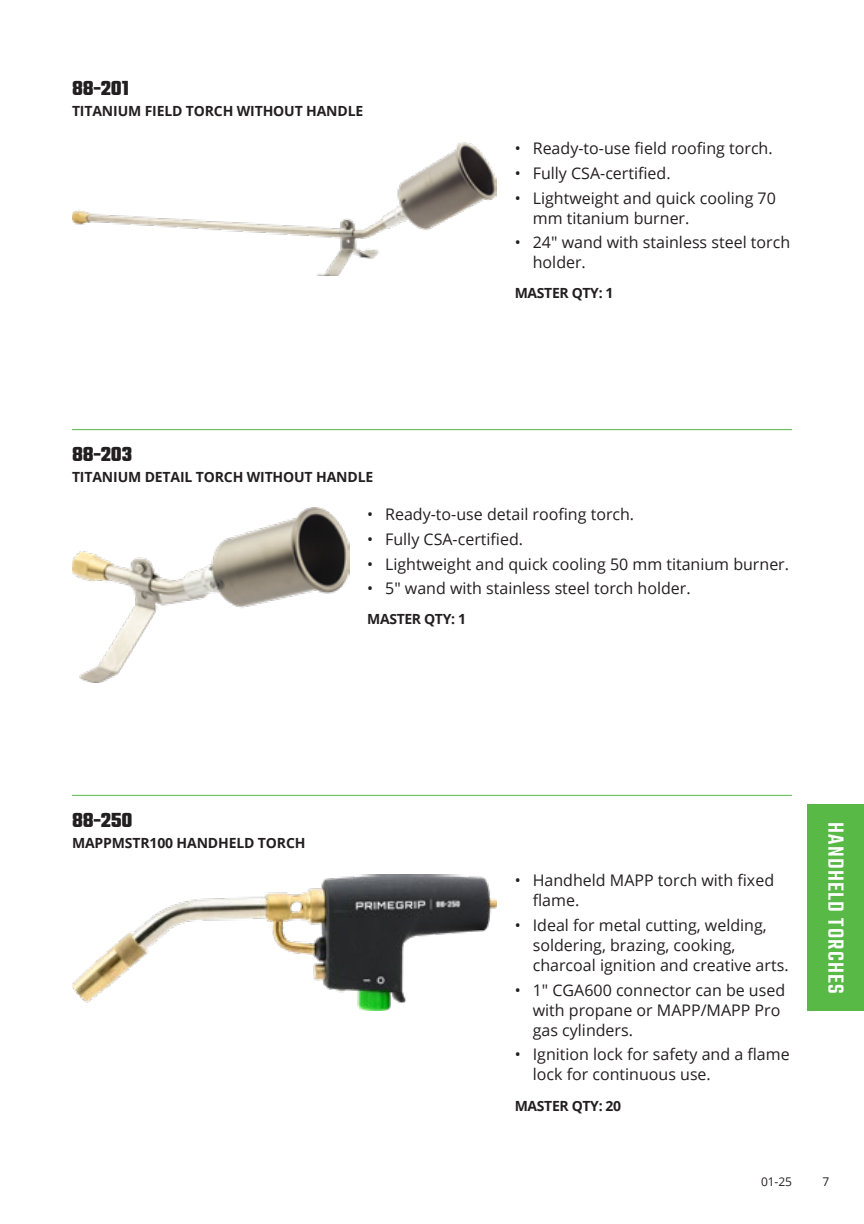
<style>
.page{position:relative;width:864px;height:1224px;background:#fff}
.page>*{position:absolute;margin:0;border:0;box-sizing:border-box;transform-origin:0 0}
.t1{font:500 24px "Teko";letter-spacing:.05em;color:#fff}
.t2{font:700 22px "Teko";letter-spacing:-.01em;color:#231f20}
.t3{font:16px/20px "Open Sans";color:#231f20}
.t4{font:700 14px "Open Sans";letter-spacing:-.01em;color:#231f20}
.t5{font:12px "Open Sans";color:#231f20}
</style>
<div class="page">
<hr style="left:72px;top:429px;width:720px;height:1px;background:#58b947">
<hr style="left:72px;top:795px;width:720px;height:1px;background:#58b947">
<img style="left:72px;top:142px;width:425px;height:133px">
<img style="left:72px;top:508px;width:277px;height:174px">
<img style="left:72px;top:874px;width:425px;height:136px">
<div style="left:807px;top:804px;width:57px;height:206px;background:#58b947"></div>
<h2 class="t2" style="left:72px;top:74px;width:58px">88-201</h2>
<p class="t4" style="left:72px;top:101px;width:293px">TITANIUM FIELD TORCH WITHOUT HANDLE</p>
<h2 class="t2" style="left:72px;top:440px;width:62px">88-203</h2>
<p class="t4" style="left:72px;top:467px;width:303px">TITANIUM DETAIL TORCH WITHOUT HANDLE</p>
<p class="t3" style="left:515px;top:138px;width:259px">• Ready-to-use field roofing torch.</p>
<p class="t3" style="left:515px;top:163px;width:157px">• Fully CSA-certified.</p>
<p class="t3" style="left:533px;top:187px;width:245px;text-indent:-18px">• Lightweight and quick cooling 70 mm titanium burner.</p>
<p class="t3" style="left:533px;top:232px;width:259px;text-indent:-18px">• 24" wand with stainless steel torch holder.</p>
<p class="t4" style="left:515px;top:283px;width:100px">MASTER QTY: 1</p>
<p class="t3" style="left:367px;top:504px;width:269px">• Ready-to-use detail roofing torch.</p>
<p class="t3" style="left:367px;top:529px;width:157px">• Fully CSA-certified.</p>
<p class="t3" style="left:367px;top:553px;width:423px">• Lightweight and quick cooling 50 mm titanium burner.</p>
<p class="t3" style="left:367px;top:578px;width:325px">• 5" wand with stainless steel torch holder.</p>
<p class="t4" style="left:367px;top:609px;width:100px">MASTER QTY: 1</p>
<h2 class="t2" style="left:72px;top:806px;width:62px">88-250</h2>
<p class="t4" style="left:72px;top:833px;width:235px">MAPPMSTR100 HANDHELD TORCH</p>
<p class="t3" style="left:533px;top:870px;width:243px;text-indent:-18px">• Handheld MAPP torch with fixed flame.</p>
<p class="t3" style="left:533px;top:915px;width:257px;text-indent:-18px">• Ideal for metal cutting, welding, soldering, brazing, cooking, charcoal ignition and creative arts.</p>
<p class="t3" style="left:533px;top:979px;width:254px;text-indent:-18px">• 1" CGA600 connector can be used with propane or MAPP/MAPP Pro gas cylinders.</p>
<p class="t3" style="left:533px;top:1044px;width:258px;text-indent:-18px">• Ignition lock for safety and a flame lock for continuous use.</p>
<p class="t4" style="left:515px;top:1096px;width:108px">MASTER QTY: 20</p>
<h1 class="t1" style="left:850px;top:822px;width:173px;rotate:90deg">HANDHELD TORCHES</h1>
<p class="t5" style="left:761px;top:1173px;width:32px">01-25</p>
<p class="t5" style="left:823px;top:1173px;width:8px">7</p>
</div>
